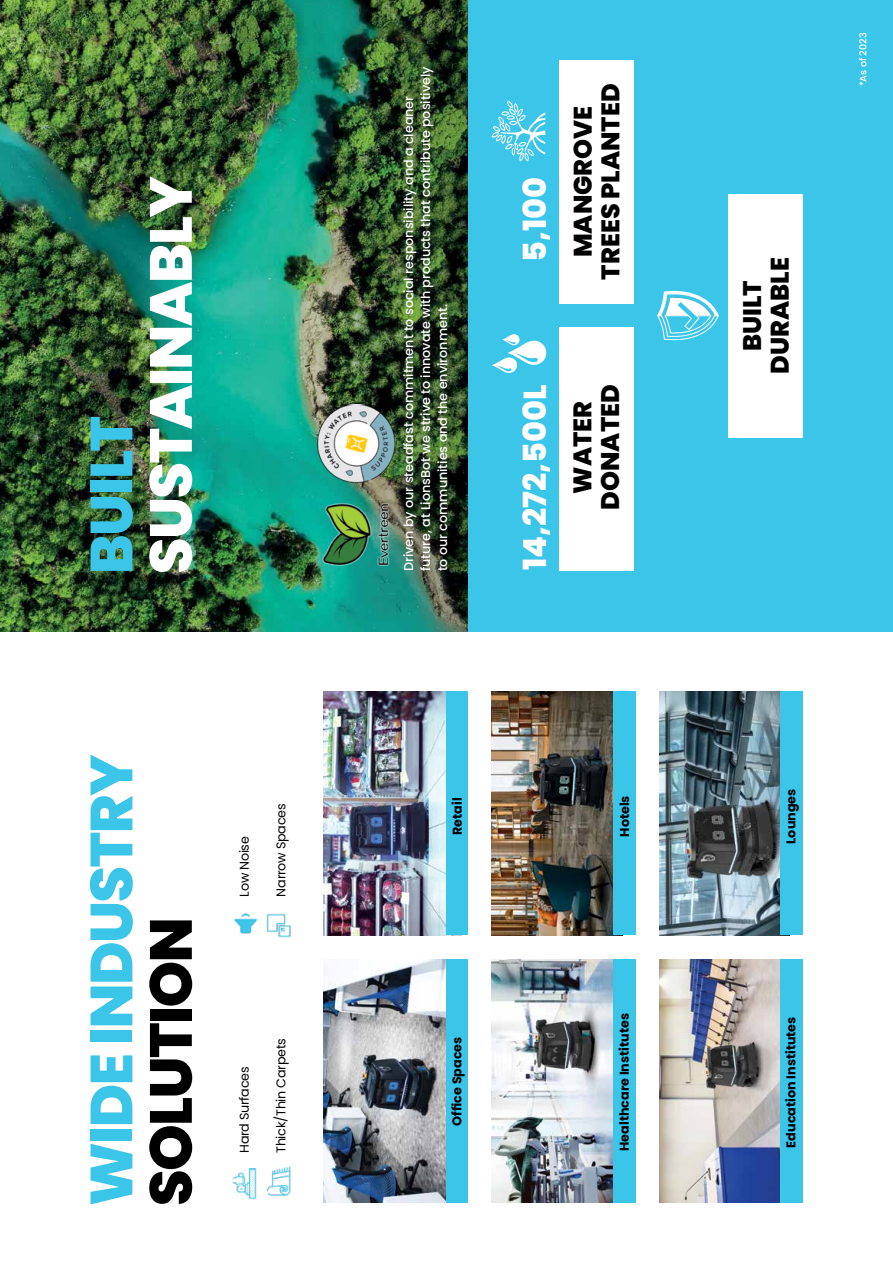
<style>
.page{position:relative;width:893px;height:1263px;background:#fff}
.page>*{position:absolute;margin:0;border:0;box-sizing:border-box;transform-origin:0 0}
.t1{font:800 59.4px "Poppins";letter-spacing:-.03em;color:#3ac5e9}
.t2{font:800 59.4px "Poppins";letter-spacing:-.03em;color:#fff}
.t3{font:800 59.4px "Poppins";letter-spacing:-.03em;color:#000}
.t4{font:800 31.8px "Poppins";color:#fff}
.t5{font:800 25.5px/27.6px "Poppins";color:#000;text-align:center}
.t6{font:500 12.75px/17px "Poppins";color:#fff}
.t7{font:700 12.75px "Poppins";color:#000}
.t8{font:12.75px "Poppins";letter-spacing:-.02em;color:#000}
.t9{font:500 9.6px "Poppins";color:#fff}
</style>
<div class="page">
<img style="left:659px;top:959px;width:122px;height:244px">
<img style="left:659px;top:691px;width:122px;height:244px">
<img style="left:324px;top:959px;width:122px;height:244px">
<div style="left:468px;top:0;width:425px;height:631px;background:#3ac5e9"></div>
<img style="left:0;top:0;width:468px;height:631px">
<img style="left:492px;top:959px;width:121px;height:244px">
<img style="left:324px;top:691px;width:122px;height:244px">
<img style="left:492px;top:691px;width:121px;height:244px">
<div style="left:446px;top:959px;width:22px;height:244px;background:#3ac5e9"></div>
<div style="left:613px;top:959px;width:22px;height:244px;background:#3ac5e9"></div>
<div style="left:781px;top:959px;width:22px;height:244px;background:#3ac5e9"></div>
<div style="left:446px;top:691px;width:22px;height:244px;background:#3ac5e9"></div>
<div style="left:613px;top:691px;width:22px;height:244px;background:#3ac5e9"></div>
<div style="left:781px;top:691px;width:22px;height:244px;background:#3ac5e9"></div>
<svg style="left:492px;top:334px;width:54px;height:39px"></svg>
<svg style="left:491px;top:101px;width:54px;height:60px"></svg>
<div style="left:559px;top:327px;width:74px;height:244px;background:#fff"></div>
<div style="left:559px;top:60px;width:75px;height:244px;background:#fff"></div>
<div style="left:728px;top:194px;width:75px;height:243px;background:#fff"></div>
<svg style="left:657px;top:290px;width:62px;height:51px"></svg>
<img style="left:317px;top:405px;width:77px;height:77px">
<img style="left:318px;top:500px;width:76px;height:70px">
<img style="left:232px;top:1168px;width:25px;height:31px">
<img style="left:266px;top:1166px;width:25px;height:30px">
<img style="left:266px;top:913px;width:25px;height:25px">
<img style="left:234px;top:913px;width:23px;height:21px">
<h1 class="t1" style="left:84px;top:574px;width:160px;rotate:-90deg">BUILT</h1>
<h1 class="t2" style="left:143px;top:574px;width:400px;rotate:-90deg">SUSTAINABLY</h1>
<h1 class="t1" style="left:84px;top:1206px;width:453px;rotate:-90deg">WIDE INDUSTRY</h1>
<h1 class="t3" style="left:143px;top:1206px;width:290px;rotate:-90deg">SOLUTION</h1>
<p class="t8" style="left:237px;top:896px;width:62px;rotate:-90deg">Low Noise</p>
<p class="t8" style="left:274px;top:896px;width:94px;rotate:-90deg">Narrow Spaces</p>
<p class="t8" style="left:237px;top:1153px;width:88px;rotate:-90deg">Hard Surfaces</p>
<p class="t8" style="left:274px;top:1153px;width:116px;rotate:-90deg">Thick/Thin Carpets</p>
<p class="t6" style="left:400px;top:571px;width:506px;rotate:-90deg">Driven by our steadfast commitment to social responsibility and a cleaner future, at LionsBot we strive to innovate with products that contribute positively to our communities and the environment.</p>
<h2 class="t4" style="left:520px;top:262px;width:86px;rotate:-90deg">5,100</h2>
<h3 class="t5" style="left:571px;top:280px;width:198px;rotate:-90deg">MANGROVE<br>TREES PLANTED</h3>
<h2 class="t4" style="left:520px;top:570px;width:187px;rotate:-90deg">14,272,500L</h2>
<h3 class="t5" style="left:571px;top:510px;width:127px;rotate:-90deg">WATER<br>DONATED</h3>
<p class="t7" style="left:450px;top:835px;width:39px;rotate:-90deg">Retail</p>
<p class="t7" style="left:450px;top:1125px;width:90px;rotate:-90deg">Office Spaces</p>
<p class="t7" style="left:618px;top:837px;width:43px;rotate:-90deg">Hotels</p>
<p class="t7" style="left:617px;top:1151px;width:139px;rotate:-90deg">Healthcare Institutes</p>
<h3 class="t5" style="left:740px;top:374px;width:118px;rotate:-90deg">BUILT<br>DURABLE</h3>
<p class="t9" style="left:857px;top:86px;width:55px;rotate:-90deg">*As of 2023</p>
<p class="t7" style="left:784px;top:843px;width:56px;rotate:-90deg">Lounges</p>
<p class="t7" style="left:784px;top:1147px;width:132px;rotate:-90deg">Education Institutes</p>
</div>
